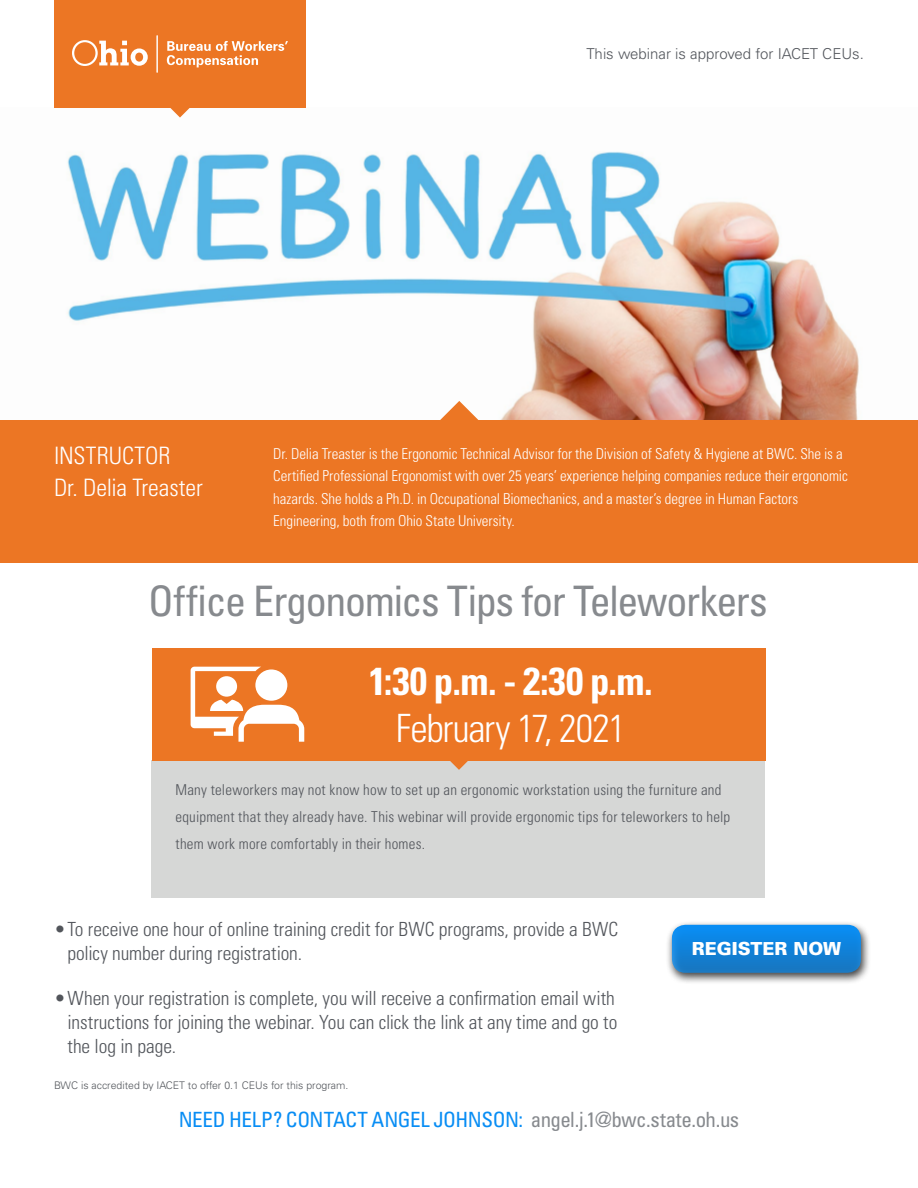
<style>
.page{position:relative;width:918px;height:1188px;background:#fff}
.page>*{position:absolute;margin:0;border:0;box-sizing:border-box;transform-origin:0 0}
.t1{font:condensed 42px "Univers LT Std";letter-spacing:-.03em;color:#878a8e}
.t2{font:700 condensed 39px "Univers LT Std";color:#fff}
.t3{font:300 condensed 39px "Univers LT Std";letter-spacing:-.03em;color:#fff}
.t4{font:300 condensed 24px/31.5px "Univers LT Std";color:#fff}
.t5{font:condensed 21px "Univers LT Std";letter-spacing:-.02em;color:#088df4}
.t6{font:300 condensed 19.5px/24px "Univers LT Std";letter-spacing:-.005em;color:#52555b}
.t7{font:900 18px "Univers LT Std";color:#fff}
.t8{font:300 condensed 15px/22.5px "Univers LT Std";letter-spacing:-.005em;color:#fff}
.t9{font:300 condensed 15px/27px "Univers LT Std";letter-spacing:.015em;color:#52555b}
.t10{font:300 15px "Univers LT Std";color:#52555b}
.t11{font:300 10.5px "Univers LT Std";color:#52555b}
.s1{color:#878a8e}
</style>
<div class="page">
<img style="left:67px;top:151px;width:792px;height:269px">
<div style="left:0;top:420px;width:918px;height:142px;background:#ec7624"></div>
<svg style="left:440px;top:401px;width:38px;height:19px"></svg>
<div style="left:54px;top:0;width:252px;height:108px;background:#ec7624"></div>
<svg style="left:72px;top:40px;width:76px;height:26px"></svg>
<svg style="left:167px;top:41px;width:121px;height:26px"></svg>
<hr style="left:157px;top:35px;width:1px;height:38px;background:#fff">
<svg style="left:170px;top:108px;width:20px;height:10px"></svg>
<div style="left:151px;top:761px;width:614px;height:137px;background:#d6d7d6"></div>
<div style="left:152px;top:648px;width:614px;height:112px;background:#ec7624"></div>
<svg style="left:449px;top:760px;width:20px;height:10px"></svg>
<svg style="left:191px;top:667px;width:113px;height:75px"></svg>
<div style="left:665px;top:920px;width:206px;height:65px;background:#000;opacity:.75"></div>
<div style="left:672px;top:925px;width:189px;height:48px;background:linear-gradient(to bottom,#078df6,#1977c0);border-radius:14px"></div>
<p class="t10" style="left:587px;top:45px;width:279px">This webinar is approved for IACET CEUs.</p>
<h3 class="t4" style="left:54px;top:440px;width:150px">INSTRUCTOR<br>Dr. Delia Treaster</h3>
<p class="t8" style="left:273px;top:442px;width:576px">Dr. Delia Treaster is the Ergonomic Technical Advisor for the Division of Safety &amp; Hygiene at BWC. She is a Certified Professional Ergonomist with over 25 years’ experience helping companies reduce their ergonomic hazards. She holds a Ph.D. in Occupational Biomechanics, and a master’s degree in Human Factors Engineering, both from Ohio State University.</p>
<h1 class="t1" style="left:148px;top:574px;width:621px">Office Ergonomics Tips for Teleworkers</h1>
<h2 class="t2" style="left:369px;top:657px;width:285px">1:30 p.m. - 2:30 p.m.</h2>
<h2 class="t3" style="left:396px;top:705px;width:231px">February 17, 2021</h2>
<p class="t9" style="left:176px;top:776px;width:556px">Many teleworkers may not know how to set up an ergonomic workstation using the furniture and equipment that they already have. This webinar will provide ergonomic tips for teleworkers to help them work more comfortably in their homes.</p>
<h3 class="t6" style="left:67px;top:918px;width:552px;text-indent:-13px">•To receive one hour of online training credit for BWC programs, provide a BWC policy number during registration.</h3>
<h3 class="t6" style="left:67px;top:986px;width:551px;text-indent:-13px">•When your registration is complete, you will receive a confirmation email with instructions for joining the webinar. You can click the link at any time and go to the log in page.</h3>
<p class="t11" style="left:54px;top:1079px;width:296px">BWC is accredited by IACET to offer 0.1 CEUs for this program.</p>
<p class="t7" style="left:692px;top:938px;width:151px">REGISTER NOW</p>
<h3 class="t5" style="left:179px;top:1106px;width:562px">NEED HELP? CONTACT ANGEL JOHNSON: <span class="s1">angel.j.1@bwc.state.oh.us</span></h3>
</div>
